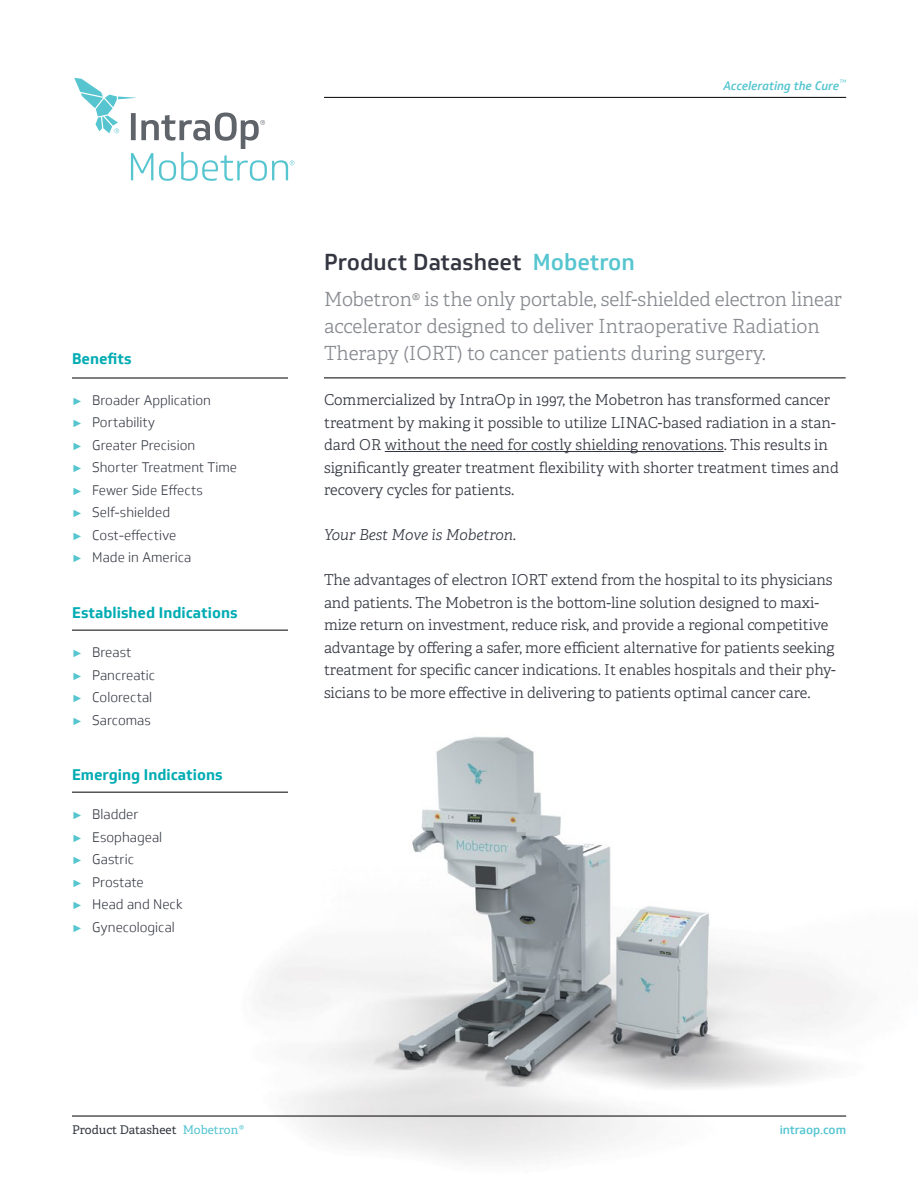
<style>
.page{position:relative;width:918px;height:1188px;background:#fff}
.page>*{position:absolute;margin:0;border:0;box-sizing:border-box;transform-origin:0 0}
.t1{font:500 22.5px "Soleto";color:#343741}
.t2{font:300 19.5px/27px "Adelle";letter-spacing:-.01em;color:#878a8f}
.t3{font:300 15px/22.5px "Adelle";letter-spacing:-.005em;color:#343741}
.t4{font:700 15px "Soleto";color:#00acb3}
.t5{font:italic 300 15px "Adelle";color:#343741}
.t6{font:300 13.5px/22.5px "Soleto";color:#343741}
.t7{font:12px "Adelle";color:#343741}
.t8{font:italic 500 12px "Soleto";letter-spacing:-.005em;color:#56c5d0}
.t9{font:500 12px "Soleto";color:#56c5d0}
.s1{font-family:"Arial";font-weight:700;font-size:10.5px;color:#56c5d0}
.s2{color:#56c5d0}
.s3{font-weight:300;font-style:italic;color:#56c5d0}
</style>
<div class="page">
<img style="left:182px;top:736px;width:672px;height:425px">
<hr style="left:324px;top:378px;width:522px;height:1px;background:#000">
<hr style="left:385px;top:451px;width:339px;height:1px;background:#343741">
<hr style="left:72px;top:630px;width:216px;height:1px;background:#000">
<hr style="left:72px;top:792px;width:216px;height:1px;background:#000">
<hr style="left:72px;top:378px;width:216px;height:1px;background:#000">
<hr style="left:72px;top:1116px;width:774px;height:1px;background:#000">
<hr style="left:324px;top:97px;width:522px;height:1px;background:#000">
<svg style="left:74px;top:78px;width:221px;height:103px"></svg>
<p class="t4" style="left:72px;top:350px;width:61px">Benefits</p>
<p class="t6" style="left:72px;top:389px;width:167px"><span class="s1">►</span> Broader Application<br><span class="s1">►</span> Portability<br><span class="s1">►</span> Greater Precision<br><span class="s1">►</span> Shorter Treatment Time <span class="s1">►</span> Fewer Side Effects<br><span class="s1">►</span> Self-shielded<br><span class="s1">►</span> Cost-effective<br><span class="s1">►</span> Made in America</p>
<p class="t4" style="left:72px;top:603px;width:167px">Established Indications</p>
<p class="t6" style="left:72px;top:641px;width:85px"><span class="s1">►</span> Breast<br><span class="s1">►</span> Pancreatic <span class="s1">►</span> Colorectal <span class="s1">►</span> Sarcomas</p>
<p class="t4" style="left:72px;top:765px;width:152px">Emerging Indications</p>
<p class="t6" style="left:72px;top:803px;width:112px"><span class="s1">►</span> Bladder<br><span class="s1">►</span> Esophageal<br><span class="s1">►</span> Gastric<br><span class="s1">►</span> Prostate<br><span class="s1">►</span> Head and Neck <span class="s1">►</span> Gynecological</p>
<h1 class="t1" style="left:324px;top:248px;width:312px">Product Datasheet <span class="s2">Mobetron</span></h1>
<p class="t8" style="left:723px;top:78px;width:124px">Accelerating the Cure<sup>™</sup></p>
<h2 class="t2" style="left:324px;top:285px;width:520px">Mobetron® is the only portable, self-shielded electron linear accelerator designed to deliver Intraoperative Radiation<br>Therapy (IORT) to cancer patients during surgery.</h2>
<p class="t3" style="left:324px;top:388px;width:516px">Commercialized by IntraOp in 1997, the Mobetron has transformed cancer treatment by making it possible to utilize LINAC-based radiation in a stan&shy;dard OR without the need for costly shielding renovations. This results in significantly greater treatment flexibility with shorter treatment times and recovery cycles for patients.</p>
<p class="t5" style="left:324px;top:524px;width:194px">Your Best Move is Mobetron.</p>
<p class="t3" style="left:324px;top:568px;width:513px">The advantages of electron IORT extend from the hospital to its physicians and patients. The Mobetron is the bottom-line solution designed to maxi&shy;mize return on investment, reduce risk, and provide a regional competitive advantage by offering a safer, more efficient alternative for patients seeking treatment for specific cancer indications. It enables hospitals and their phy&shy;sicians to be more effective in delivering to patients optimal cancer care.</p>
<p class="t7" style="left:72px;top:1121px;width:173px">Product Datasheet <span class="s2">Mobetron</span><span class="s3">®</span></p>
<p class="t9" style="left:780px;top:1122px;width:68px">intraop.com</p>
</div>
